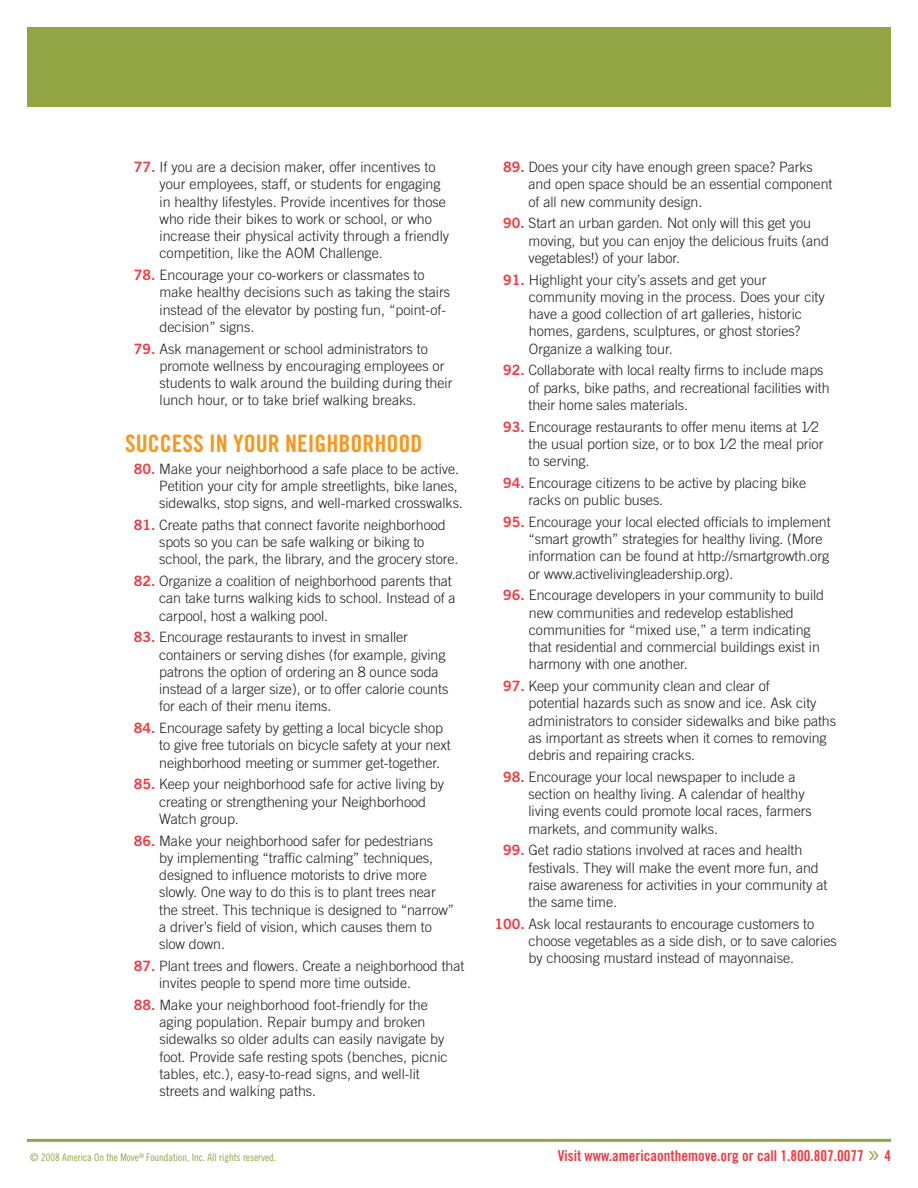
<style>
.page{position:relative;width:918px;height:1188px;background:#fff}
.page>*{position:absolute;margin:0;border:0;box-sizing:border-box;transform-origin:0 0}
._2b_Subhead_1{font:24px "Trade Gothic Bold Cond Twenty";color:#f7971d}
.t1{font:15px "Trade Gothic Bold Cond Twenty";color:#ee3a41}
.t2{font:300 14.25px/17.2px "Trade Gothic";letter-spacing:-.005em;color:#231f20}
.t3{font:10.5px "Trade Gothic Cond Eighteen";color:#93a445}
.s1{font-family:"Trade Gothic Bold Two";font-weight:400;color:#fff}
.s2{font-family:"Trade Gothic Bold Two";font-weight:400;color:#ee3a41}
.s3{font-family:"Trade Gothic Cond Eighteen";font-size:28.5px;color:#93a445}
</style>
<div class="page">
<hr style="left:27px;top:1139px;width:864px;height:3px;background:#93a445">
<div style="left:27px;top:27px;width:864px;height:79px;background:#93a445"></div>
<p class="t2" style="left:160px;top:158px;width:291px;text-indent:-34px"><span class="s1">0</span><span class="s2">77.</span> If you are a decision maker, offer incentives to your employees, staff, or students for engaging in healthy lifestyles. Provide incentives for those who ride their bikes to work or school, or who increase their physical activity through a friendly competition, like the AOM Challenge.</p>
<p class="t2" style="left:160px;top:266px;width:292px;text-indent:-34px"><span class="s1">0</span><span class="s2">78.</span> Encourage your co-workers or classmates to make healthy decisions such as taking the stairs instead of the elevator by posting fun, “point-of&shy;decision” signs.</p>
<p class="t2" style="left:160px;top:340px;width:295px;text-indent:-34px"><span class="s1">0</span><span class="s2">79.</span> Ask management or school administrators to promote wellness by encouraging employees or students to walk around the building during their lunch hour, or to take brief walking breaks.</p>
<p class="_2b_Subhead_1" style="left:125px;top:429px;width:299px">Success in Your Neighborhood</p>
<p class="t2" style="left:159px;top:460px;width:305px;text-indent:-34px"><span class="s1">0</span><span class="s2">80.</span> Make your neighborhood a safe place to be active.<br>Petition your city for ample streetlights, bike lanes, sidewalks, stop signs, and well-marked crosswalks.</p>
<p class="t2" style="left:159px;top:516px;width:301px;text-indent:-34px"><span class="s1">0</span><span class="s2">81.</span> Create paths that connect favorite neighborhood spots so you can be safe walking or biking to school, the park, the library, and the grocery store.</p>
<p class="t2" style="left:159px;top:572px;width:298px;text-indent:-34px"><span class="s1">0</span><span class="s2">82.</span> Organize a coalition of neighborhood parents that can take turns walking kids to school. Instead of a carpool, host a walking pool.</p>
<p class="t2" style="left:159px;top:629px;width:291px;text-indent:-34px"><span class="s1">0</span><span class="s2">83.</span> Encourage restaurants to invest in smaller containers or serving dishes (for example, giving patrons the option of ordering an 8 ounce soda instead of a larger size), or to offer calorie counts for each of their menu items.</p>
<p class="t2" style="left:159px;top:719px;width:293px;text-indent:-34px"><span class="s1">0</span><span class="s2">84.</span> Encourage safety by getting a local bicycle shop to give free tutorials on bicycle safety at your next neighborhood meeting or summer get-together.</p>
<p class="t2" style="left:159px;top:776px;width:286px;text-indent:-34px"><span class="s1">0</span><span class="s2">85.</span> Keep your neighborhood safe for active living by creating or strengthening your Neighborhood<br>Watch group.</p>
<p class="t2" style="left:159px;top:832px;width:297px;text-indent:-34px"><span class="s1">0</span><span class="s2">86.</span> Make your neighborhood safer for pedestrians<br>by implementing “traffic calming” techniques, designed to influence motorists to drive more slowly. One way to do this is to plant trees near the street. This technique is designed to “narrow” a driver’s field of vision, which causes them to slow down.</p>
<p class="t2" style="left:159px;top:957px;width:307px;text-indent:-34px"><span class="s1">0</span><span class="s2">87.</span> Plant trees and flowers. Create a neighborhood that invites people to spend more time outside.</p>
<p class="t2" style="left:159px;top:996px;width:290px;text-indent:-34px"><span class="s1">0</span><span class="s2">88.</span> Make your neighborhood foot-friendly for the aging population. Repair bumpy and broken sidewalks so older adults can easily navigate by foot. Provide safe resting spots (benches, picnic tables, etc.), easy-to-read signs, and well-lit streets and walking paths.</p>
<p class="t2" style="left:529px;top:158px;width:305px;text-indent:-34px"><span class="s1">0</span><span class="s2">89.</span> Does your city have enough green space? Parks and open space should be an essential component of all new community design.</p>
<p class="t2" style="left:529px;top:215px;width:302px;text-indent:-34px"><span class="s1">0</span><span class="s2">90.</span> Start an urban garden. Not only will this get you moving, but you can enjoy the delicious fruits (and vegetables!) of your labor.</p>
<p class="t2" style="left:529px;top:271px;width:298px;text-indent:-34px"><span class="s1">0</span><span class="s2">91.</span> Highlight your city’s assets and get your community moving in the process. Does your city have a good collection of art galleries, historic homes, gardens, sculptures, or ghost stories?<br>Organize a walking tour.</p>
<p class="t2" style="left:529px;top:362px;width:303px;text-indent:-34px"><span class="s1">0</span><span class="s2">92.</span> Collaborate with local realty firms to include maps of parks, bike paths, and recreational facilities with their home sales materials.</p>
<p class="t2" style="left:529px;top:418px;width:296px;text-indent:-34px"><span class="s1">0</span><span class="s2">93.</span> Encourage restaurants to offer menu items at 1⁄2 the usual portion size, or to box 1⁄2 the meal prior to serving.</p>
<p class="t2" style="left:529px;top:474px;width:279px;text-indent:-34px"><span class="s1">0</span><span class="s2">94.</span> Encourage citizens to be active by placing bike racks on public buses.</p>
<p class="t2" style="left:529px;top:513px;width:304px;text-indent:-34px"><span class="s1">0</span><span class="s2">95.</span> Encourage your local elected officials to implement “smart growth” strategies for healthy living. (More information can be found at http://smartgrowth.org or www.activelivingleadership.org).</p>
<p class="t2" style="left:529px;top:587px;width:297px;text-indent:-34px"><span class="s1">0</span><span class="s2">96.</span> Encourage developers in your community to build new communities and redevelop established communities for “mixed use,” a term indicating that residential and commercial buildings exist in harmony with one another.</p>
<p class="t2" style="left:529px;top:677px;width:309px;text-indent:-34px"><span class="s1">0</span><span class="s2">97.</span> Keep your community clean and clear of<br>potential hazards such as snow and ice. Ask city administrators to consider sidewalks and bike paths as important as streets when it comes to removing debris and repairing cracks.</p>
<p class="t2" style="left:529px;top:768px;width:285px;text-indent:-34px"><span class="s1">0</span><span class="s2">98.</span> Encourage your local newspaper to include a section on healthy living. A calendar of healthy living events could promote local races, farmers markets, and community walks.</p>
<p class="t2" style="left:529px;top:842px;width:300px;text-indent:-34px"><span class="s1">0</span><span class="s2">99.</span> Get radio stations involved at races and health festivals. They will make the event more fun, and raise awareness for activities in your community at the same time.</p>
<p class="t2" style="left:529px;top:915px;width:310px;text-indent:-34px"><span class="s2">100.</span> Ask local restaurants to encourage customers to choose vegetables as a side dish, or to save calories by choosing mustard instead of mayonnaise.</p>
<p class="t3" style="left:30px;top:1151px;width:247px">© 2008 America On the Move<sup>®</sup> Foundation, Inc. All rights reserved.</p>
<p class="t1" style="left:558px;top:1147px;width:335px">Visit www.americaonthemove.org or call 1.800.807.0077 <span class="s3">»</span> 4</p>
</div>
